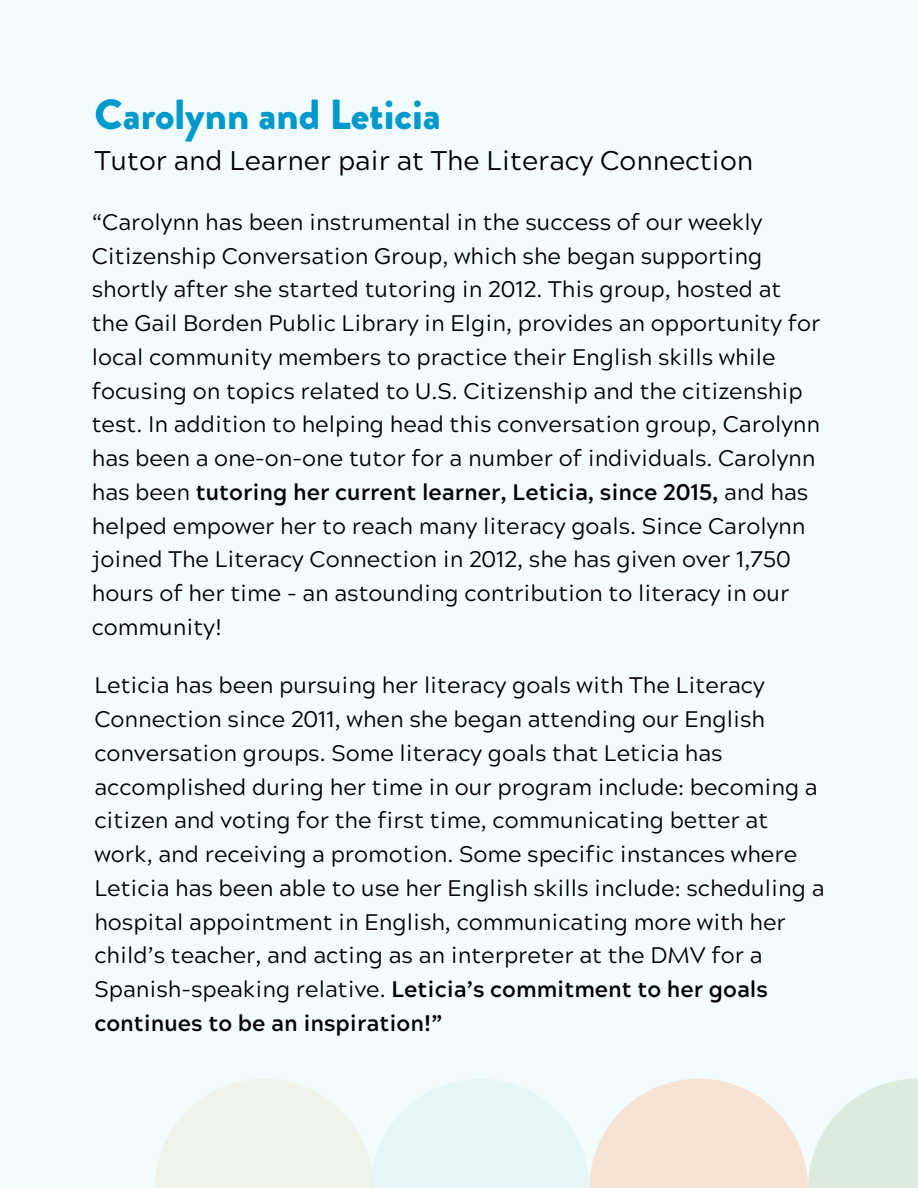
<style>
.page{position:relative;width:918px;height:1188px;background:#f2fcff}
.page>*{position:absolute;margin:0;border:0;box-sizing:border-box;transform-origin:0 0}
.t1{font:900 42px "Brandon Grotesque";color:#09c}
.t2{font:27px "Acherus Grotesque";color:#000}
.t3{font:22.5px/33.8px "Acherus Grotesque";color:#000}
.s1{font-weight:700}
</style>
<div class="page">
<svg style="left:155px;top:1079px;width:216px;height:109px;fill:#eef4e8"></svg>
<div style="left:371px;top:1079px;width:218px;height:109px;background:linear-gradient(to right,#e7f7fc,#e8f7fc)"></div>
<svg style="left:589px;top:1079px;width:219px;height:109px;fill:#f6e3d4"></svg>
<svg style="left:808px;top:1079px;width:110px;height:109px;fill:#dbecdd"></svg>
<p class="t1" style="left:94px;top:85px;width:348px">Carolynn and Leticia</p>
<p class="t2" style="left:94px;top:149px;width:660px">Tutor and Learner pair at The Literacy Connection</p>
<h1 class="t3" style="left:92px;top:208px;width:730px">“Carolynn has been instrumental in the success of our weekly Citizenship Conversation Group, which she began supporting shortly after she started tutoring in 2012. This group, hosted at the Gail Borden Public Library in Elgin, provides an opportunity for local community members to practice their English skills while focusing on topics related to U.S. Citizenship and the citizenship test. In addition to helping head this conversation group, Carolynn has been a one-on-one tutor for a number of individuals. Carolynn has been <span class="s1">tutoring her current learner, Leticia, since 2015,</span> and has helped empower her to reach many literacy goals. Since Carolynn joined The Literacy Connection in 2012, she has given over 1,750 hours of her time - an astounding contribution to literacy in our community!</h1>
<p class="t3" style="left:94px;top:672px;width:732px">Leticia has been pursuing her literacy goals with The Literacy Connection since 2011, when she began attending our English conversation groups. Some literacy goals that Leticia has accomplished during her time in our program include: becoming a citizen and voting for the first time, communicating better at work, and receiving a promotion. Some specific instances where Leticia has been able to use her English skills include: scheduling a hospital appointment in English, communicating more with her child’s teacher, and acting as an interpreter at the DMV for a Spanish-speaking relative. <span class="s1">Leticia’s commitment to her goals continues to be an inspiration!”</span></p>
</div>
